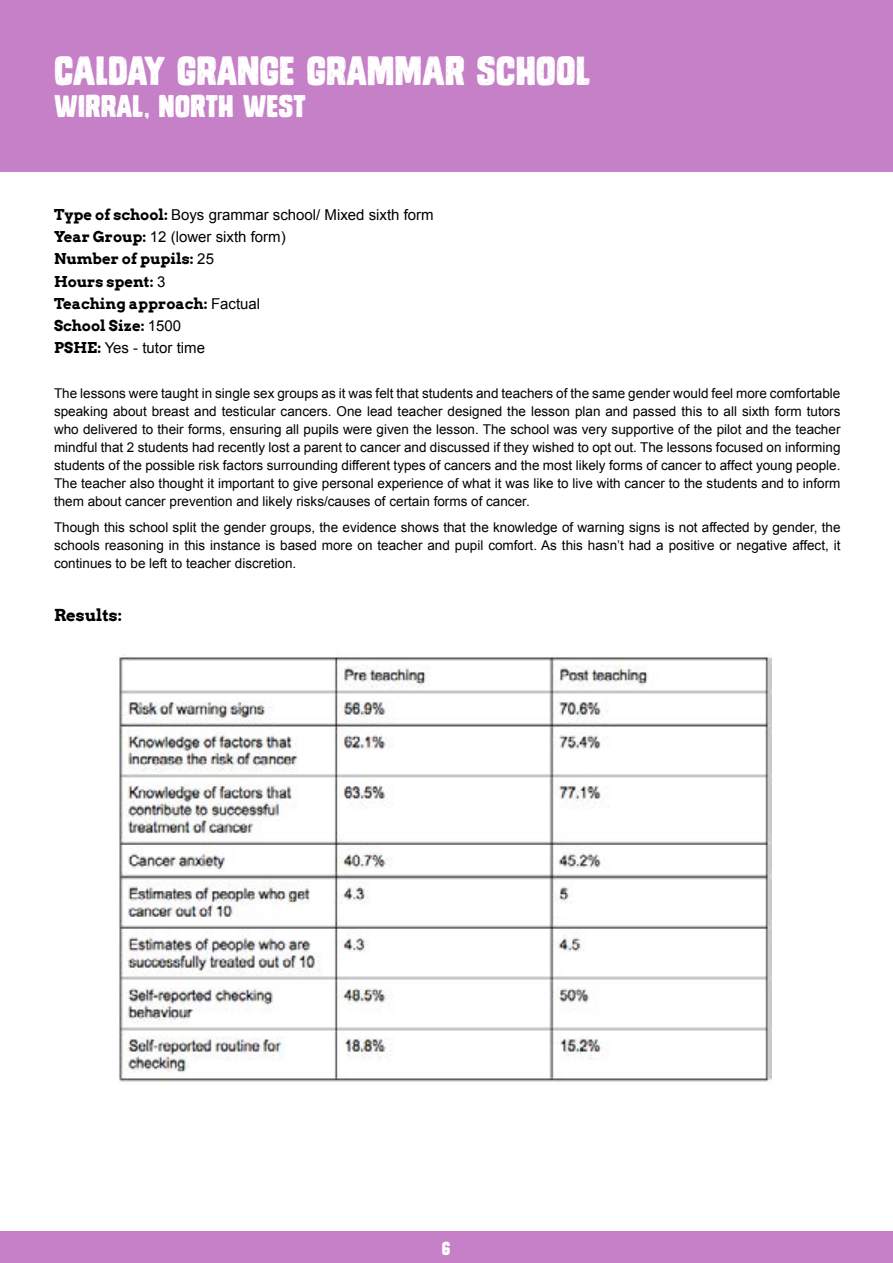
<style>
.page{position:relative;width:893px;height:1263px;background:#fff}
.page>*{position:absolute;margin:0;border:0;box-sizing:border-box;transform-origin:0 0}
.t1{font:39px "Monstro";color:#fff}
.t2{font:30px "Monstro";color:#fff}
.t3{font:18px "Monstro";color:#fff}
.t4{font:700 16.5px "Arvo";color:#000}
.t5{font:15px/22.2px "Arial";color:#000}
.t6{font:700 15px/22.2px "Arvo";color:#000}
.t7{font:13.5px/18px "Arial";color:#000;text-align:justify}
.s1{font-family:"Arvo";font-weight:700}
.s2{font-family:"Arial";font-weight:400}
</style>
<div class="page">
<div style="left:0;top:0;width:893px;height:171px;background:#c680c7"></div>
<img style="left:119px;top:653px;width:653px;height:431px">
<div style="left:0;top:1231px;width:893px;height:32px;background:#c680c7"></div>
<h1 class="t1" style="left:54px;top:50px;width:538px">CALDAY GRANGE GRAMMAR SCHOOL</h1>
<h2 class="t2" style="left:54px;top:89px;width:254px">WIRRAL, NORTH WEST</h2>
<p class="t5" style="left:54px;top:204px;width:381px"><span class="s1">Type of school:</span> Boys grammar school/ Mixed sixth form<br><span class="s1">Year Group:</span> 12 (lower sixth form)</p>
<p class="t6" style="left:54px;top:248px;width:208px">Number of pupils: <span class="s2">25<br></span>Hours spent: <span class="s2">3<br></span>Teaching approach: <span class="s2">Factual<br></span>School Size: <span class="s2">1500</span></p>
<p class="t5" style="left:54px;top:337px;width:152px"><span class="s1">PSHE:</span> Yes - tutor time</p>
<p class="t7" style="left:54px;top:384px;width:788px">The lessons were taught in single sex groups as it was felt that students and teachers of the same gender would feel more comfortable speaking about breast and testicular cancers. One lead teacher designed the lesson plan and passed this to all sixth form tutors who delivered to their forms, ensuring all pupils were given the lesson. The school was very supportive of the pilot and the teacher mindful that 2 students had recently lost a parent to cancer and discussed if they wished to opt out. The lessons focused on informing students of the possible risk factors surrounding different types of cancers and the most likely forms of cancer to affect young people.<br>The teacher also thought it important to give personal experience of what it was like to live with cancer to the students and to inform them about cancer prevention and likely risks/causes of certain forms of cancer.</p>
<p class="t7" style="left:54px;top:518px;width:788px">Though this school split the gender groups, the evidence shows that the knowledge of warning signs is not affected by gender, the schools reasoning in this instance is based more on teacher and pupil comfort. As this hasn’t had a positive or negative affect, it continues to be left to teacher discretion.</p>
<p class="t4" style="left:54px;top:605px;width:70px">Results:</p>
<h3 class="t3" style="left:442px;top:1238px;width:10px">6</h3>
</div>
